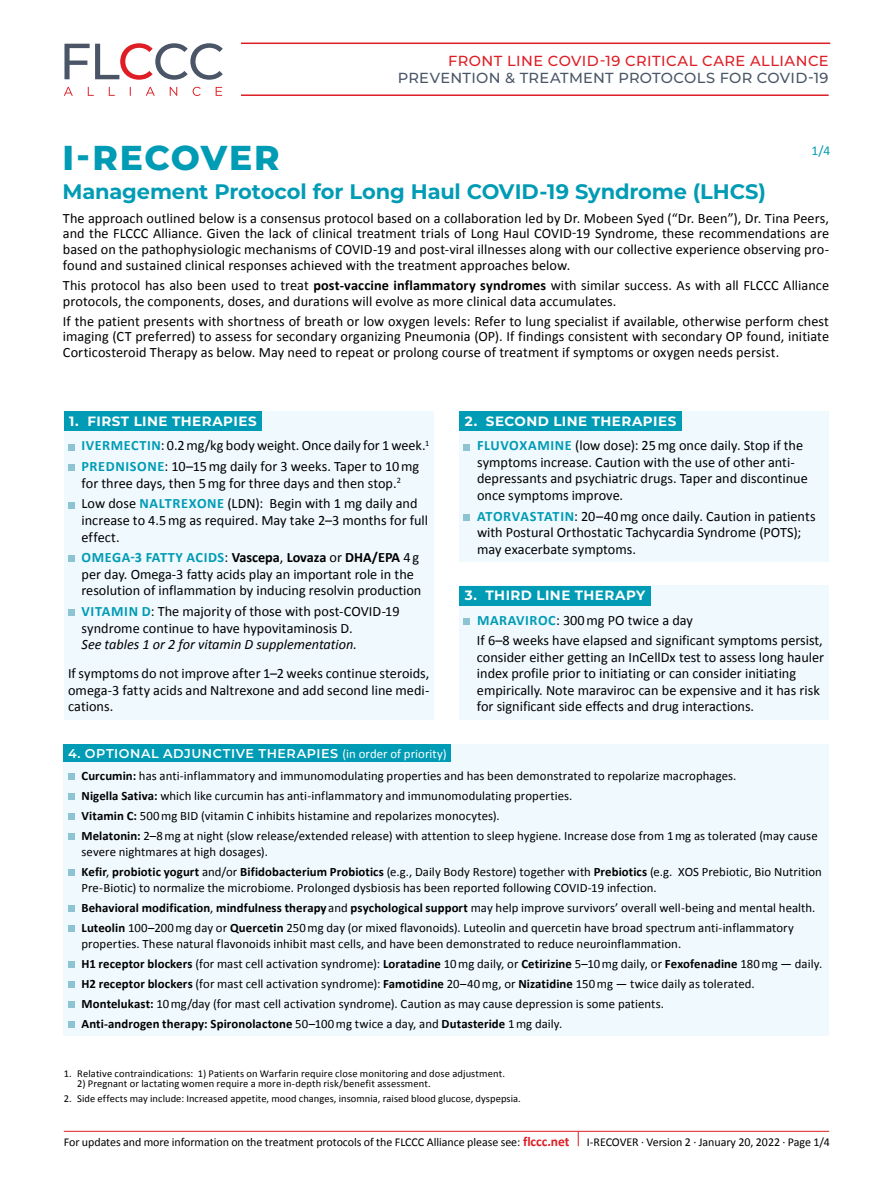
<style>
.page{position:relative;width:893px;height:1187px;background:#fff}
.page>*{position:absolute;margin:0;border:0;box-sizing:border-box;transform-origin:0 0}
.t1{font:800 34.5px "Montserrat";letter-spacing:.05em;color:#009bb4}
.t2{font:700 21px "Montserrat";letter-spacing:-.005em;color:#009bb4}
.t3{font:500 14.55px "Montserrat";letter-spacing:.025em;color:#4a5667}
.t4{font:500 14.55px "Montserrat";letter-spacing:.035em;color:#de1d24}
.t5{font:14.25px/16.5px "Calibri";color:#000}
.t6{font:italic 14.25px "Calibri";color:#000}
.t7{font:700 13.5px "Montserrat";letter-spacing:.035em;color:#fff}
.t8{font:13.5px "Calibri";color:#009bb4}
.t9{font:12.75px/20px "Calibri";letter-spacing:.005em;color:#000}
.t10{font:600 12.75px "Montserrat";letter-spacing:.045em;color:#fff}
.t11{font:12px "Calibri";letter-spacing:-.005em;color:#000}
.t12{font:10.5px "Calibri";letter-spacing:.01em;color:#000}
.s1{font-weight:700}
.s2{font-weight:700;color:#009bb4}
.s3{font-family:"Calibri";font-weight:400}
.s4{font-weight:700;font-size:13.5px;color:#de1d24}
</style>
<div class="page">
<hr style="left:241px;top:43px;width:589px;height:1px;background:#de1d24">
<svg style="left:64px;top:43px;width:159px;height:37px"></svg>
<svg style="left:64px;top:87px;width:158px;height:9px"></svg>
<hr style="left:241px;top:94px;width:588px;height:2px;background:#de1d24">
<svg style="left:578px;top:1131px;width:1px;height:15px"></svg>
<hr style="left:64px;top:1130px;width:765px;height:1px;background:#de1d24">
<div style="left:64px;top:411px;width:370px;height:308px;background:#eff9fe"></div>
<div style="left:68px;top:443px;width:7px;height:7px;background:#8ec3d2"></div>
<div style="left:68px;top:464px;width:7px;height:7px;background:#8ec3d2"></div>
<div style="left:68px;top:501px;width:7px;height:7px;background:#8ec3d2"></div>
<div style="left:68px;top:555px;width:7px;height:7px;background:#8ec3d2"></div>
<div style="left:68px;top:609px;width:7px;height:7px;background:#8ec3d2"></div>
<div style="left:64px;top:411px;width:198px;height:20px;background:#009bb4"></div>
<div style="left:64px;top:744px;width:765px;height:292px;background:#eff9fe"></div>
<div style="left:68px;top:773px;width:7px;height:7px;background:#8ec3d2"></div>
<div style="left:68px;top:793px;width:7px;height:7px;background:#8ec3d2"></div>
<div style="left:68px;top:813px;width:7px;height:7px;background:#8ec3d2"></div>
<div style="left:68px;top:833px;width:7px;height:7px;background:#8ec3d2"></div>
<div style="left:68px;top:869px;width:7px;height:7px;background:#8ec3d2"></div>
<div style="left:68px;top:904px;width:7px;height:7px;background:#8ec3d2"></div>
<div style="left:68px;top:924px;width:7px;height:7px;background:#8ec3d2"></div>
<div style="left:68px;top:960px;width:7px;height:7px;background:#8ec3d2"></div>
<div style="left:68px;top:980px;width:7px;height:7px;background:#8ec3d2"></div>
<div style="left:68px;top:1000px;width:7px;height:7px;background:#8ec3d2"></div>
<div style="left:68px;top:1020px;width:7px;height:7px;background:#8ec3d2"></div>
<div style="left:64px;top:744px;width:387px;height:17px;background:#009bb4"></div>
<div style="left:459px;top:585px;width:370px;height:134px;background:#eff9fe"></div>
<div style="left:463px;top:617px;width:7px;height:7px;background:#8ec3d2"></div>
<div style="left:459px;top:585px;width:191px;height:20px;background:#009bb4"></div>
<div style="left:459px;top:411px;width:370px;height:151px;background:#eff9fe"></div>
<div style="left:463px;top:443px;width:7px;height:7px;background:#8ec3d2"></div>
<div style="left:463px;top:514px;width:7px;height:6px;background:#8ec3d2"></div>
<div style="left:459px;top:411px;width:222px;height:20px;background:#009bb4"></div>
<h1 class="t1" style="left:63px;top:132px;width:216px">I-RECOVER</h1>
<p class="t4" style="left:448px;top:50px;width:313px">FRONT LINE COVID-19 CRITICAL CARE ALL</p>
<p class="t4" style="left:779px;top:50px;width:51px">IANCE</p>
<p class="t3" style="left:398px;top:68px;width:432px">PREVENTION &amp; TREATMENT PROTOCOLS FOR COVID-19</p>
<p class="t8" style="left:812px;top:142px;width:20px">1/4</p>
<h2 class="t2" style="left:63px;top:176px;width:705px">MANAGEMENT PROTOCOL FOR LONG HAUL COVID-19 SYNDROME (LHCS)</h2>
<p class="t5" style="left:63px;top:209px;width:768px;line-height:15.8px;text-align:justify">The approach outlined below is a consensus protocol based on a collaboration led by Dr. Mobeen Syed (“Dr. Been”), Dr. Tina Peers, and the FLCCC Alliance. Given the lack of clinical treatment trials of Long Haul COVID-19 Syndrome, these recommendations are based on the pathophysiologic mechanisms of COVID-19 and post-viral illnesses along with our collective experience observing pro&shy;found and sustained clinical responses achieved with the treatment approaches below.</p>
<p class="t5" style="left:63px;top:276px;width:768px;line-height:15.8px">This protocol has also been used to treat <span class="s1">post-vaccine inflammatory syndromes</span> with similar success. As with all FLCCC Alliance protocols, the components, doses, and durations will evolve as more clinical data accumulates.</p>
<p class="t5" style="left:63px;top:312px;width:768px;line-height:15.8px;text-align:justify">If the patient presents with shortness of breath or low oxygen levels: Refer to lung specialist if available, otherwise perform chest imaging (CT preferred) to assess for secondary organizing Pneumonia (OP). If findings consistent with secondary OP found, initiate Corticosteroid Therapy as below. May need to repeat or prolong course of treatment if symptoms or oxygen needs persist.</p>
<p class="t7" style="left:69px;top:411px;width:188px">1. FIRST LINE TH ERAPI ES</p>
<p class="t5" style="left:82px;top:434px;width:349px;line-height:20.7px"><span class="s2">Ivermecti n</span>: 0.2mg/kg body weight. Once daily for 1 week.<sup>1<br></sup><span class="s2">Prednisone</span>: 10–15mg daily for 3 weeks. Taper to 10mg</p>
<p class="t5" style="left:82px;top:472px;width:338px;line-height:20.7px">for three days, then 5mg for three days and then stop.<sup>2<br></sup>Low dose <span class="s2">naltrexone</span> (LDN): Begin with 1 mg daily and</p>
<p class="t5" style="left:82px;top:511px;width:348px">increase to 4.5mg as required. May take 2–3 months for full effect.</p>
<p class="t5" style="left:82px;top:548px;width:341px"><span class="s2">Omega-3 fatty aci ds</span>: <span class="s1">Vascepa</span>, <span class="s1">Lovaza</span> or <span class="s1">DHA/EPA</span> 4g per day. Omega-3 fatty acids play an important role in the resolution of inflammation by inducing resolvin production</p>
<p class="t5" style="left:82px;top:602px;width:320px"><span class="s2">Vitami n D</span>: The majority of those with post-COVID-19 syndrome continue to have hypovitaminosis D.</p>
<p class="t6" style="left:82px;top:635px;width:277px">See tables 1 or 2 for vitamin D supplementation.</p>
<p class="t5" style="left:68px;top:664px;width:363px;text-align:justify">If symptoms do not improve after 1–2 weeks continue steroids, omega-3 fatty acids and Naltrexone and add second line medi&shy;cations.</p>
<p class="t10" style="left:68px;top:744px;width:380px">4. OPTIONAL ADJUNCTIVE THERAPIES <span class="s3">(in order of priority)</span></p>
<p class="t7" style="left:465px;top:411px;width:212px">2. SECOND LI NE TH ERAPI ES</p>
<p class="t5" style="left:477px;top:437px;width:332px"><span class="s2">Fluvoxami ne</span> (low dose): 25mg once daily. Stop if the symptoms increase. Caution with the use of other anti&shy;depressants and psychiatric drugs. Taper and discontinue once symptoms improve.</p>
<p class="t5" style="left:477px;top:507px;width:340px"><span class="s2">Atorvastati n</span>: 20–40mg once daily. Caution in patients with Postural Orthostatic Tachycardia Syndrome (POTS); may exacerbate symptoms.</p>
<p class="t7" style="left:465px;top:585px;width:30px">3. THI</p>
<p class="t7" style="left:511px;top:585px;width:136px">RD LI NE TH ERAPY</p>
<p class="t5" style="left:477px;top:608px;width:347px;line-height:20.7px"><span class="s2">Maravi roc</span>: 300mg PO twice a day<br>If 6–8 weeks have elapsed and significant symptoms persist,</p>
<p class="t5" style="left:477px;top:648px;width:349px">consider either getting an InCellDx test to assess long hauler index profile prior to initiating or can consider initiating empirically. Note maraviroc can be expensive and it has risk for significant side effects and drug interactions.</p>
<p class="t9" style="left:82px;top:765px;width:738px"><span class="s1">Curcumin:</span> has anti-inflammatory and immunomodulating properties and has been demonstrated to repolarize macrophages.<br><span class="s1">Nigella Sativa:</span> which like curcumin has anti-inflammatory and immunomodulating properties.<br><span class="s1">Vitamin C:</span> 500mg BID (vitamin C inhibits histamine and repolarizes monocytes).<br><span class="s1">Melatonin:</span> 2–8mg at night (slow release/extended release) with attention to sleep hygiene. Increase dose from 1mg as tolerated (may cause</p>
<p class="t9" style="left:82px;top:841px;width:742px">severe nightmares at high dosages).<br><span class="s1">Kefir</span>, <span class="s1">probiotic yogurt</span> and/or <span class="s1">Bifidobacterium Probiotics</span> (e.g., Daily Body Restore) together with <span class="s1">Prebiotics</span> (e.g. XOS Prebiotic, Bio Nutrition</p>
<p class="t9" style="left:82px;top:876px;width:735px">Pre-Biotic) to normalize the microbiome. Prolonged dysbiosis has been reported following COVID-19 infection.<br><span class="s1">Behavioral modification</span>, <span class="s1">mindfulness therapy</span> and <span class="s1">psychological support</span> may help improve survivors’ overall well-being and mental health.<br><span class="s1">Luteolin</span> 100–200mg day or <span class="s1">Quercetin</span> 250mg day (or mixed flavonoids). Luteolin and quercetin have broad spectrum anti-inflammatory</p>
<p class="t9" style="left:82px;top:932px;width:742px">properties. These natural flavonoids inhibit mast cells, and have been demonstrated to reduce neuroinflammation.<br><span class="s1">H1 receptor blockers</span> (for mast cell activation syndrome): <span class="s1">Loratadine</span> 10mg daily, or <span class="s1">Cetirizine</span> 5–10mg daily, or <span class="s1">Fexofenadine</span> 180mg — daily.<br><span class="s1">H2 receptor blockers</span> (for mast cell activation syndrome): <span class="s1">Famotidine</span> 20–40mg, or <span class="s1">Nizatidine</span> 150mg — twice daily as tolerated.<br><span class="s1">Montelukast:</span> 10mg/day (for mast cell activation syndrome). Caution as may cause depression is some patients.<br><span class="s1">Anti-androgen therapy: Spironolactone</span> 50–100mg twice a day, and <span class="s1">Dutasteride</span> 1mg daily.</p>
<p class="t12" style="left:64px;top:1066px;width:443px">1. Relative contraindications: 1) Patients on Warfarin require close monitoring and dose adjustment.</p>
<p class="t12" style="left:77px;top:1077px;width:355px">2) Pregnant or lactating women require a more in-depth risk/benefit assessment.</p>
<p class="t12" style="left:64px;top:1091px;width:459px">2. Side effects may include: Increased appetite, mood changes, insomnia, raised blood glucose, dyspepsia.</p>
<p class="t11" style="left:64px;top:1134px;width:507px">For updates and more information on the treatment protocols of the FLCCC Alliance please see: <span class="s4">flccc.net</span></p>
<p class="t11" style="left:587px;top:1134px;width:245px">I-RECOVER · Version 2 · January 20, 2022 · Page 1/4</p>
</div>
